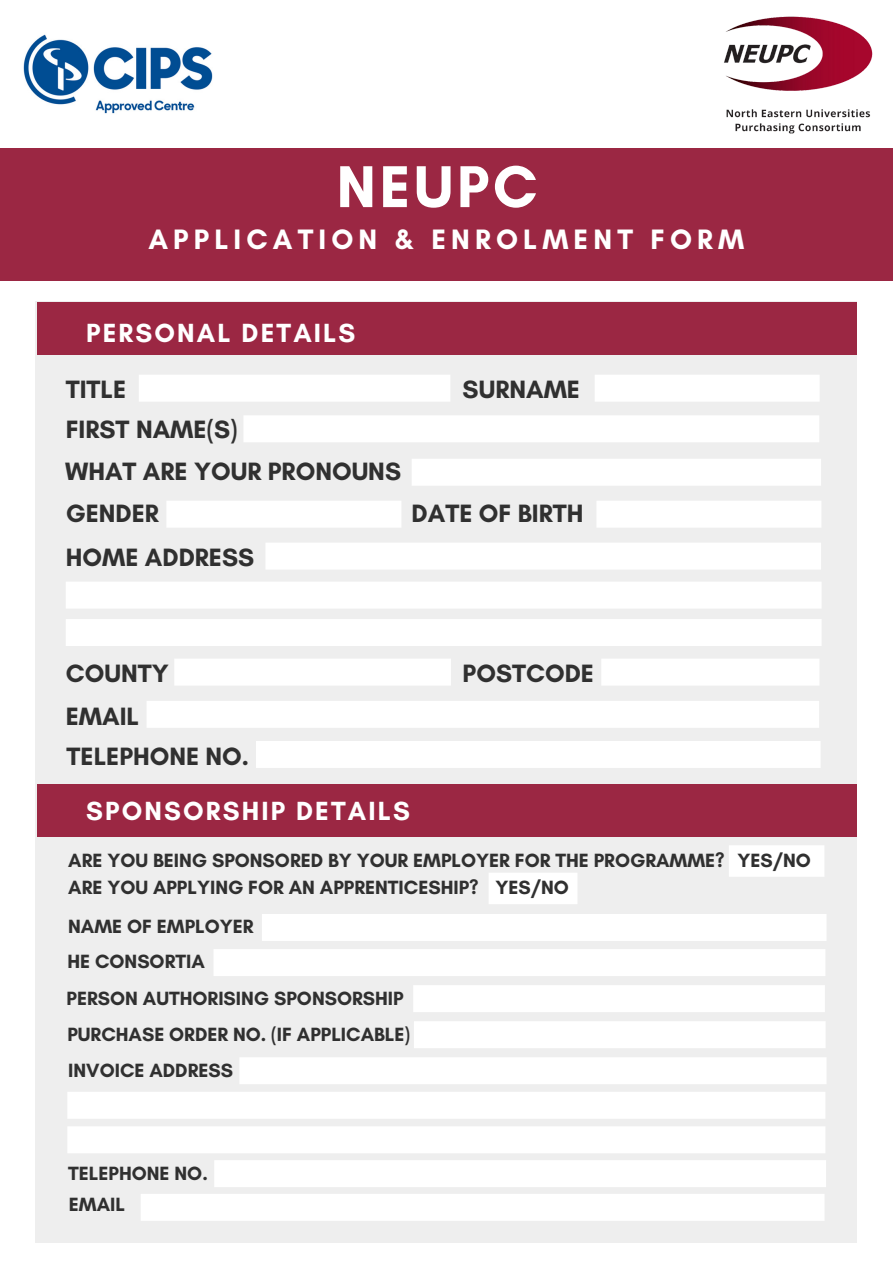
<style>
.page{position:relative;width:893px;height:1264px;background:#fff}
.page>*{position:absolute;margin:0;border:0;box-sizing:border-box;transform-origin:0 0}
.t1{font:700 60.15px "Glacial Indifference";letter-spacing:.06em;color:#fff}
.t2{font:700 28.65px "Glacial Indifference";letter-spacing:.18em;color:#fff}
.t3{font:700 26.7px "Glacial Indifference";letter-spacing:.08em;color:#fff}
.t4{font:700 25.5px "Glacial Indifference";color:#303030}
.t5{font:700 19.5px "Glacial Indifference";color:#303030}
</style>
<div class="page">
<div style="left:0;top:148px;width:892px;height:132px;background:#9b2743"></div>
<div style="left:36px;top:302px;width:820px;height:940px;background:#eee"></div>
<div style="left:37px;top:302px;width:819px;height:52px;background:#9b2743"></div>
<img style="left:724px;top:16px;width:149px;height:118px">
<div style="left:139px;top:374px;width:311px;height:27px;background:#fff"></div>
<div style="left:243px;top:415px;width:576px;height:27px;background:#fff"></div>
<div style="left:594px;top:374px;width:225px;height:27px;background:#fff"></div>
<div style="left:411px;top:459px;width:410px;height:26px;background:#fff"></div>
<div style="left:596px;top:500px;width:225px;height:27px;background:#fff"></div>
<div style="left:166px;top:500px;width:235px;height:27px;background:#fff"></div>
<div style="left:265px;top:542px;width:556px;height:27px;background:#fff"></div>
<div style="left:66px;top:581px;width:755px;height:27px;background:#fff"></div>
<div style="left:66px;top:619px;width:755px;height:27px;background:#fff"></div>
<div style="left:174px;top:658px;width:277px;height:27px;background:#fff"></div>
<div style="left:601px;top:658px;width:218px;height:27px;background:#fff"></div>
<div style="left:146px;top:701px;width:673px;height:26px;background:#fff"></div>
<div style="left:256px;top:741px;width:564px;height:27px;background:#fff"></div>
<div style="left:37px;top:784px;width:819px;height:52px;background:#9b2743"></div>
<div style="left:728px;top:845px;width:96px;height:31px;background:#fff"></div>
<div style="left:488px;top:872px;width:89px;height:32px;background:#fff"></div>
<div style="left:262px;top:914px;width:564px;height:27px;background:#fff"></div>
<div style="left:213px;top:949px;width:612px;height:27px;background:#fff"></div>
<div style="left:413px;top:985px;width:411px;height:27px;background:#fff"></div>
<div style="left:414px;top:1021px;width:411px;height:27px;background:#fff"></div>
<div style="left:239px;top:1057px;width:587px;height:27px;background:#fff"></div>
<div style="left:67px;top:1091px;width:758px;height:27px;background:#fff"></div>
<div style="left:67px;top:1126px;width:758px;height:27px;background:#fff"></div>
<div style="left:214px;top:1160px;width:612px;height:27px;background:#fff"></div>
<div style="left:141px;top:1193px;width:683px;height:27px;background:#fff"></div>
<img style="left:23px;top:34px;width:190px;height:80px">
<p class="t1" style="left:336px;top:150px;width:202px">NEUPC</p>
<p class="t2" style="left:148px;top:221px;width:597px">APPLICATION &amp; ENROLMENT FORM</p>
<p class="t3" style="left:86px;top:316px;width:271px">PERSONAL DETAILS</p>
<p class="t4" style="left:66px;top:374px;width:62px">TITLE</p>
<p class="t4" style="left:66px;top:413px;width:173px">FIRST NAME(S)</p>
<p class="t4" style="left:462px;top:374px;width:119px">SURNAME</p>
<p class="t4" style="left:65px;top:455px;width:337px">WHAT ARE YOUR PRONOUNS</p>
<p class="t4" style="left:66px;top:497px;width:95px">GENDER</p>
<p class="t4" style="left:411px;top:497px;width:173px">DATE OF BIRTH</p>
<p class="t4" style="left:66px;top:542px;width:190px">HOME ADDRESS</p>
<p class="t4" style="left:66px;top:658px;width:104px">COUNTY</p>
<p class="t4" style="left:66px;top:700px;width:75px">EMAIL</p>
<p class="t4" style="left:67px;top:740px;width:184px">TELEPHONE NO.</p>
<p class="t4" style="left:462px;top:658px;width:133px">POSTCODE</p>
<p class="t3" style="left:86px;top:794px;width:325px">SPONSORSHIP DETAILS</p>
<p class="t5" style="left:68px;top:848px;width:658px">ARE YOU BEING SPONSORED BY YOUR EMPLOYER FOR THE PROGRAMME?</p>
<p class="t5" style="left:68px;top:875px;width:412px">ARE YOU APPLYING FOR AN APPRENTICESHIP?</p>
<p class="t5" style="left:495px;top:875px;width:75px">YES/NO</p>
<p class="t5" style="left:68px;top:914px;width:187px">NAME OF EMPLOYER</p>
<p class="t5" style="left:67px;top:949px;width:139px">HE CONSORTIA</p>
<p class="t5" style="left:67px;top:985px;width:338px">PERSON AUTHORISING SPONSORSHIP</p>
<p class="t5" style="left:67px;top:1022px;width:344px">PURCHASE ORDER NO. (IF APPLICABLE)</p>
<p class="t5" style="left:68px;top:1058px;width:166px">INVOICE ADDRESS</p>
<p class="t5" style="left:737px;top:848px;width:75px">YES/NO</p>
<p class="t5" style="left:68px;top:1160px;width:141px">TELEPHONE NO.</p>
<p class="t5" style="left:69px;top:1192px;width:58px">EMAIL</p>
</div>
